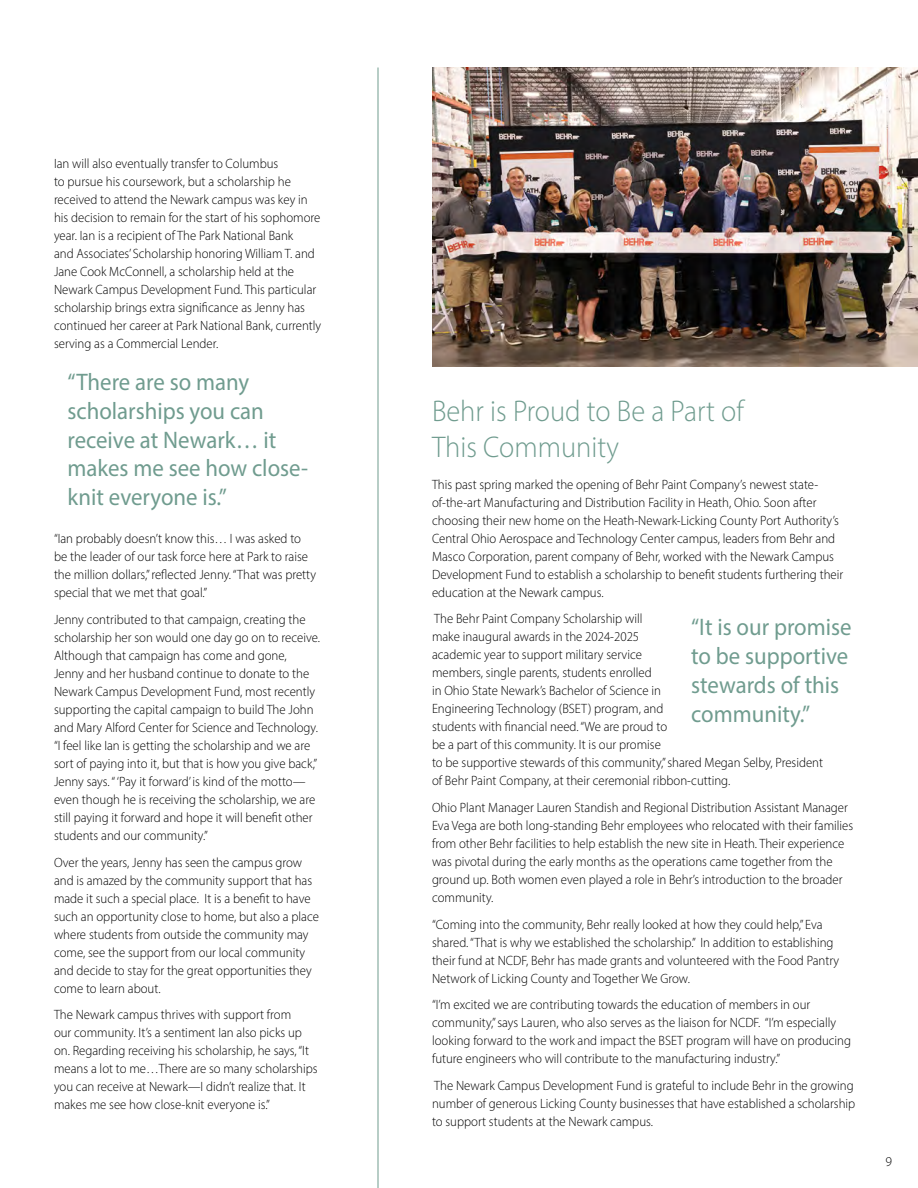
<style>
.page{position:relative;width:918px;height:1188px;background:#fff}
.page>*{position:absolute;margin:0;border:0;box-sizing:border-box;transform-origin:0 0}
.t1{font:300 30px/36px "Myriad Pro";color:#709c8f;scale:.95 1}
.t2{font:24px/28.8px "Myriad Pro";color:#709c8f;scale:.95 1}
.t3{font:300 13.5px/18px "Myriad Pro";color:#000;scale:.95 1}
.t4{font:300 13.5px "Myriad Pro";color:#000}
</style>
<div class="page">
<hr style="left:378px;top:68px;width:1px;height:1120px;background:#709c8f">
<img style="left:432px;top:68px;width:486px;height:298px">
<p class="t3" style="left:54px;top:154px;width:283px">Ian will also eventually transfer to Columbus<br>to pursue his coursework, but a scholarship he received to attend the Newark campus was key in his decision to remain for the start of his sophomore year. Ian is a recipient of The Park National Bank<br>and Associates’ Scholarship honoring William T. and Jane Cook McConnell, a scholarship held at the Newark Campus Development Fund. This particular scholarship brings extra significance as Jenny has continued her career at Park National Bank, currently serving as a Commercial Lender.</p>
<h2 class="t2" style="left:68px;top:367px;width:255px">“There are so many scholarships you can receive at Newark… it makes me see how close&shy;knit everyone is.”</h2>
<p class="t3" style="left:54px;top:530px;width:277px">“Ian probably doesn’t know this… I was asked to be the leader of our task force here at Park to raise the million dollars,” reflected Jenny. “That was pretty special that we met that goal.”</p>
<p class="t3" style="left:54px;top:610px;width:282px">Jenny contributed to that campaign, creating the scholarship her son would one day go on to receive.<br>Although that campaign has come and gone, Jenny and her husband continue to donate to the Newark Campus Development Fund, most recently supporting the capital campaign to build The John and Mary Alford Center for Science and Technology. “I feel like Ian is getting the scholarship and we are sort of paying into it, but that is how you give back,” Jenny says. “ ‘Pay it forward’ is kind of the motto— even though he is receiving the scholarship, we are still paying it forward and hope it will benefit other students and our community.”</p>
<p class="t3" style="left:54px;top:853px;width:280px">Over the years, Jenny has seen the campus grow and is amazed by the community support that has made it such a special place. It is a benefit to have such an opportunity close to home, but also a place where students from outside the community may come, see the support from our local community and decide to stay for the great opportunities they come to learn about.</p>
<p class="t3" style="left:54px;top:1006px;width:279px">The Newark campus thrives with support from<br>our community. It’s a sentiment Ian also picks up on. Regarding receiving his scholarship, he says, “It means a lot to me…There are so many scholarships you can receive at Newark—I didn’t realize that. It makes me see how close-knit everyone is.”</p>
<h1 class="t1" style="left:432px;top:393px;width:330px">Behr is Proud to Be a Part of<br>This Community</h1>
<p class="t3" style="left:432px;top:475px;width:434px">This past spring marked the opening of Behr Paint Company’s newest state&shy;of-the-art Manufacturing and Distribution Facility in Heath, Ohio. Soon after choosing their new home on the Heath-Newark-Licking County Port Authority’s Central Ohio Aerospace and Technology Center campus, leaders from Behr and Masco Corporation, parent company of Behr, worked with the Newark Campus Development Fund to establish a scholarship to benefit students furthering their education at the Newark campus.</p>
<p class="t3" style="left:432px;top:610px;width:413px">The Behr Paint Company Scholarship will<br>make inaugural awards in the 2024-2025<br>academic year to support military service<br>members, single parents, students enrolled<br>in Ohio State Newark’s Bachelor of Science in<br>Engineering Technology (BSET) program, and<br>students with financial need. “We are proud to<br>be a part of this community. It is our promise<br>to be supportive stewards of this community,” shared Megan Selby, President of Behr Paint Company, at their ceremonial ribbon-cutting.</p>
<p class="t3" style="left:432px;top:798px;width:445px">Ohio Plant Manager Lauren Standish and Regional Distribution Assistant Manager Eva Vega are both long-standing Behr employees who relocated with their families from other Behr facilities to help establish the new site in Heath. Their experience was pivotal during the early months as the operations came together from the ground up. Both women even played a role in Behr’s introduction to the broader community.</p>
<p class="t3" style="left:432px;top:915px;width:430px">“Coming into the community, Behr really looked at how they could help,” Eva shared. “That is why we established the scholarship.” In addition to establishing their fund at NCDF, Behr has made grants and volunteered with the Food Pantry Network of Licking County and Together We Grow.</p>
<p class="t3" style="left:432px;top:996px;width:443px">“I’m excited we are contributing towards the education of members in our community,” says Lauren, who also serves as the liaison for NCDF. “I’m especially looking forward to the work and impact the BSET program will have on producing future engineers who will contribute to the manufacturing industry.”</p>
<p class="t3" style="left:432px;top:1076px;width:447px">The Newark Campus Development Fund is grateful to include Behr in the growing number of generous Licking County businesses that have established a scholarship to support students at the Newark campus.</p>
<h2 class="t2" style="left:691px;top:612px;width:170px">“It is our promise to be supportive stewards of this community.”</h2>
<p class="t4" style="left:886px;top:1153px;width:8px">9</p>
</div>
